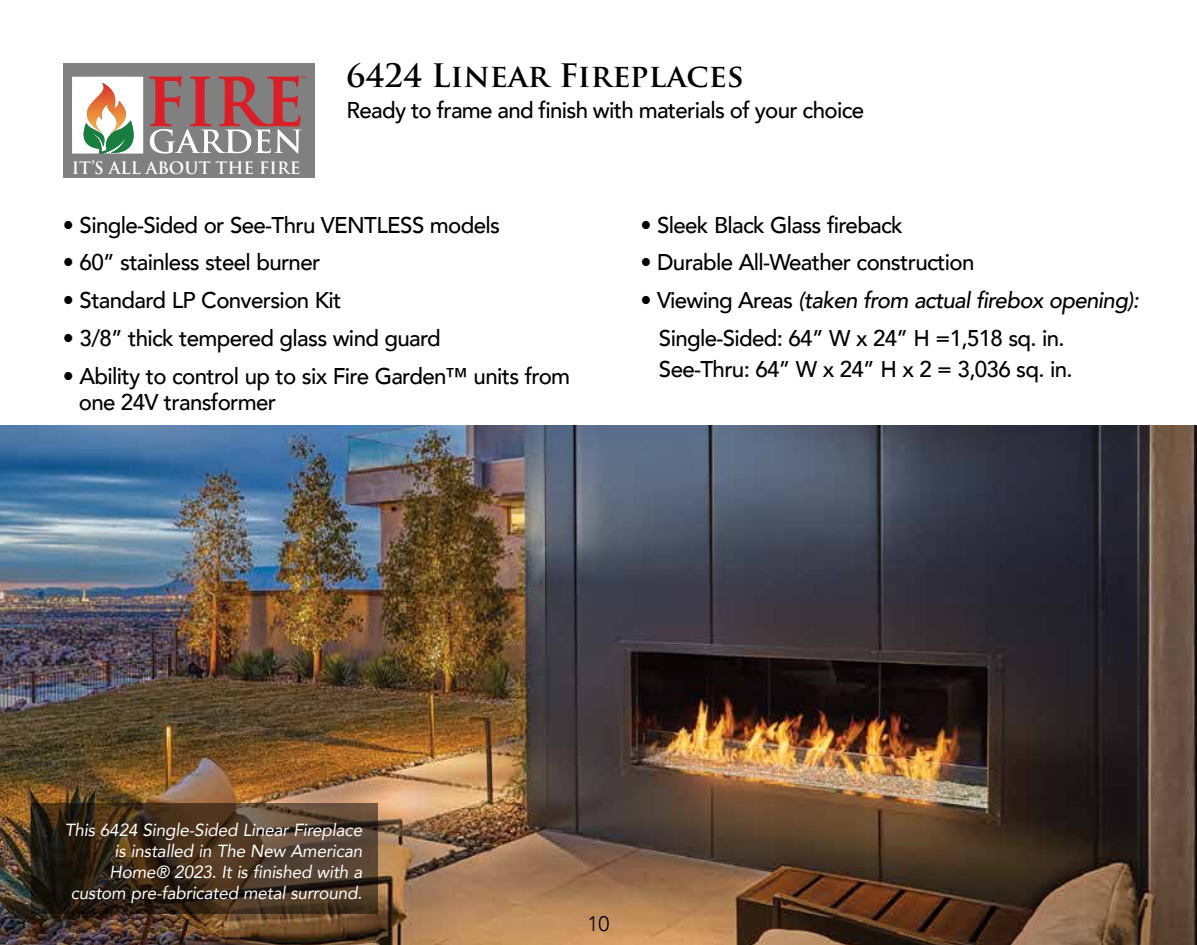
<style>
.page{position:relative;width:1197px;height:945px;background:#fff}
.page>*{position:absolute;margin:0;border:0;box-sizing:border-box;transform-origin:0 0}
.t1{font:700 31.5px "Trajan Pro";color:#000}
.t2{font:500 22.75px/26.2px "Avenir";letter-spacing:-.03em;color:#000}
.t3{font:300 21px "Avenir";color:#000}
.t4{font:italic 17.5px/21px "Avenir";letter-spacing:-.01em;color:#fff;text-align:right}
.t5{font:700 16.62px "Trajan Pro";color:#fff}
.s1{font-style:italic}
</style>
<div class="page">
<img style="left:0;top:425px;width:1197px;height:520px">
<svg style="left:32px;top:803px;width:346px;height:111px;background:#3f2e1e"></svg>
<div style="left:63px;top:63px;width:252px;height:115px;background:#808080"></div>
<svg style="left:149px;top:76px;width:157px;height:78px"></svg>
<svg style="left:72px;top:77px;width:71px;height:77px;background:#d2d3be"></svg>
<p class="t5" style="left:72px;top:157px;width:230px">IT’S ALL ABOUT THE FIRE</p>
<h1 class="t1" style="left:346px;top:56px;width:399px">6424 Linear Fireplaces</h1>
<p class="t2" style="left:346px;top:96px;width:519px">Ready to frame and finish with materials of your choice</p>
<p class="t2" style="left:63px;top:210px;width:439px">• Single-Sided or See-Thru VENTLESS models</p>
<p class="t2" style="left:63px;top:248px;width:259px">• 60” stainless steel burner</p>
<p class="t2" style="left:63px;top:286px;width:280px">• Standard LP Conversion Kit</p>
<p class="t2" style="left:63px;top:324px;width:379px">• 3/8” thick tempered glass wind guard</p>
<p class="t2" style="left:79px;top:361px;width:493px;text-indent:-16px">• Ability to control up to six Fire Garden™ units from one 24V transformer</p>
<p class="t2" style="left:641px;top:210px;width:264px">• Sleek Black Glass fireback</p>
<p class="t2" style="left:641px;top:248px;width:335px">• Durable All-Weather construction</p>
<p class="t2" style="left:659px;top:280px;width:482px;line-height:37.8px;text-indent:-18px">• Viewing Areas <span class="s1">(taken from actual firebox opening):<br></span>Single-Sided: 64” W x 24” H =1,518 sq. in.</p>
<p class="t2" style="left:659px;top:355px;width:415px">See-Thru: 64” W x 24” H x 2 = 3,036 sq. in.</p>
<p class="t4" style="left:65px;top:819px;width:299px">This 6424 Single-Sided Linear Fireplace is installed in The New American Home® 2023. It is finished with a custom pre-fabricated metal surround.</p>
<p class="t3" style="left:588px;top:911px;width:23px">10</p>
</div>
